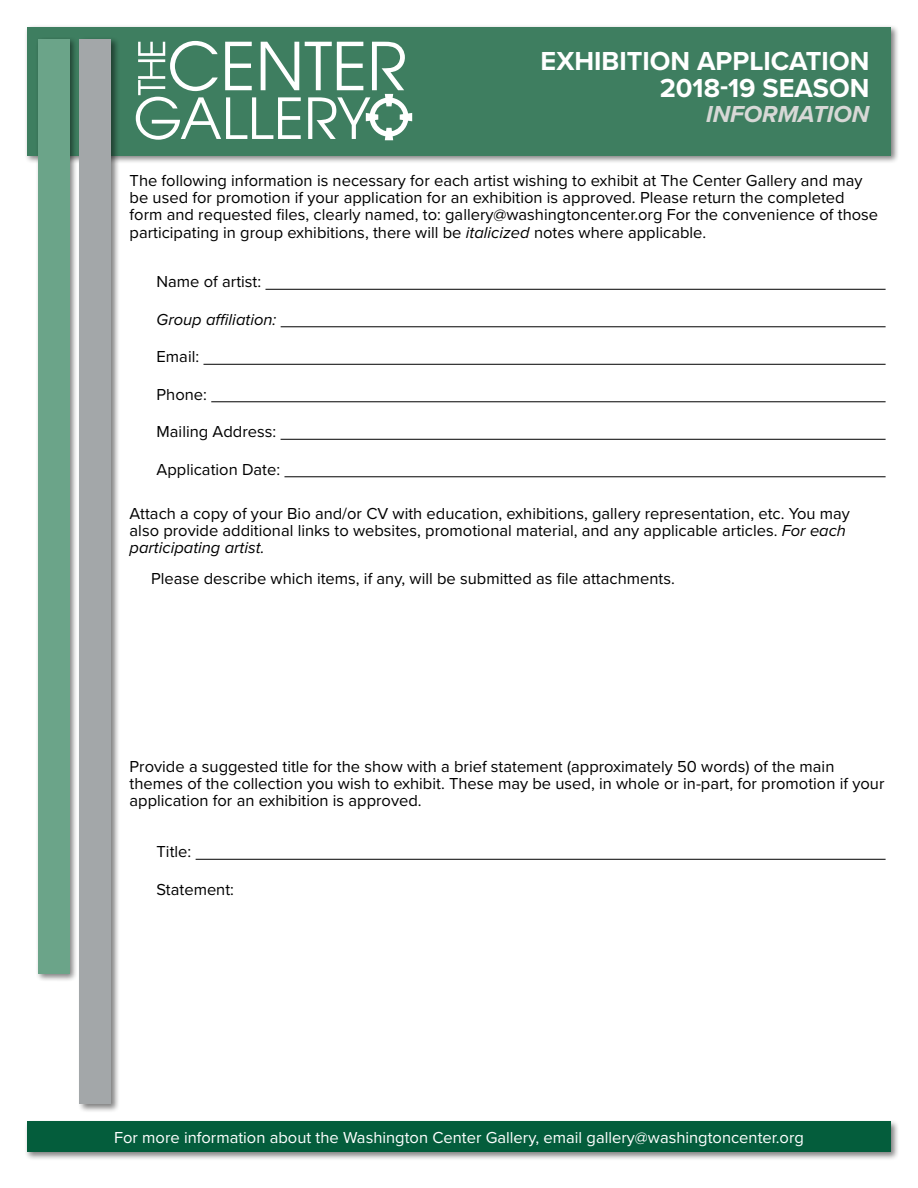
<style>
.page{position:relative;width:918px;height:1188px;background:#fff}
.page>*{position:absolute;margin:0;border:0;box-sizing:border-box;transform-origin:0 0}
.t1{font:700 27px/27px "Proxima Nova";color:#fff;text-align:right}
.t2{font:italic 700 24px "Proxima Nova";color:#d7d8d6}
.t3{font:16.5px/17.2px "Proxima Nova";color:#000}
.t4{font:16.5px "Proxima Nova";color:#fff}
.t5{font:italic 16.5px "Proxima Nova";color:#000}
.s1{font-style:italic}
</style>
<div class="page">
<div style="left:25px;top:1119px;width:875px;height:42px;background:#000;opacity:.5"></div>
<div style="left:27px;top:1122px;width:864px;height:30px;background:#045d3c"></div>
<div style="left:25px;top:25px;width:875px;height:139px;background:#000;opacity:.5"></div>
<div style="left:27px;top:27px;width:864px;height:129px;background:#3e7e60"></div>
<div style="left:36px;top:37px;width:42px;height:945px;background:#000;opacity:.5"></div>
<div style="left:38px;top:39px;width:31px;height:935px;background:#6ba489"></div>
<div style="left:77px;top:36px;width:43px;height:1077px;background:#000;opacity:.5"></div>
<div style="left:80px;top:39px;width:31px;height:1065px;background:#a3a7a9"></div>
<svg style="left:136px;top:41px;width:276px;height:99px"></svg>
<hr style="left:265px;top:289px;width:621px;height:1px;background:#000">
<hr style="left:281px;top:327px;width:605px;height:1px;background:#000">
<hr style="left:203px;top:364px;width:683px;height:1px;background:#000">
<hr style="left:211px;top:402px;width:675px;height:1px;background:#000">
<hr style="left:281px;top:439px;width:605px;height:1px;background:#000">
<hr style="left:284px;top:477px;width:602px;height:1px;background:#000">
<hr style="left:196px;top:859px;width:690px;height:1px;background:#000">
<h1 class="t1" style="left:541px;top:47px;width:330px">EXHIBITION APPLICATION<br>2018-19 SEASON</h1>
<h2 class="t2" style="left:706px;top:97px;width:165px">INFORMATION</h2>
<p class="t3" style="left:130px;top:171px;width:750px">The following information is necessary for each artist wishing to exhibit at The Center Gallery and may be used for promotion if your application for an exhibition is approved. Please return the completed form and requested files, clearly named, to: gallery@washingtoncenter.org For the convenience of those participating in group exhibitions, there will be <span class="s1">italicized</span> notes where applicable.</p>
<p class="t3" style="left:157px;top:272px;width:106px">Name of artist:</p>
<p class="t5" style="left:157px;top:309px;width:121px">Group affiliation:</p>
<p class="t3" style="left:157px;top:347px;width:44px">Email:</p>
<p class="t3" style="left:157px;top:385px;width:52px">Phone:</p>
<p class="t3" style="left:157px;top:422px;width:121px">Mailing Address:</p>
<p class="t3" style="left:157px;top:460px;width:125px">Application Date:</p>
<p class="t3" style="left:130px;top:504px;width:722px">Attach a copy of your Bio and/or CV with education, exhibitions, gallery representation, etc. You may also provide additional links to websites, promotional material, and any applicable articles. <span class="s1">For each participating artist.</span></p>
<p class="t3" style="left:151px;top:569px;width:525px">Please describe which items, if any, will be submitted as file attachments.</p>
<p class="t3" style="left:130px;top:757px;width:756px">Provide a suggested title for the show with a brief statement (approximately 50 words) of the main themes of the collection you wish to exhibit. These may be used, in whole or in-part, for promotion if your application for an exhibition is approved.</p>
<p class="t3" style="left:157px;top:842px;width:36px">Title:</p>
<p class="t3" style="left:157px;top:880px;width:79px">Statement:</p>
<p class="t4" style="left:114px;top:1125px;width:691px">For more information about the Washington Center Gallery, email gallery@washingtoncenter.org</p>
</div>
